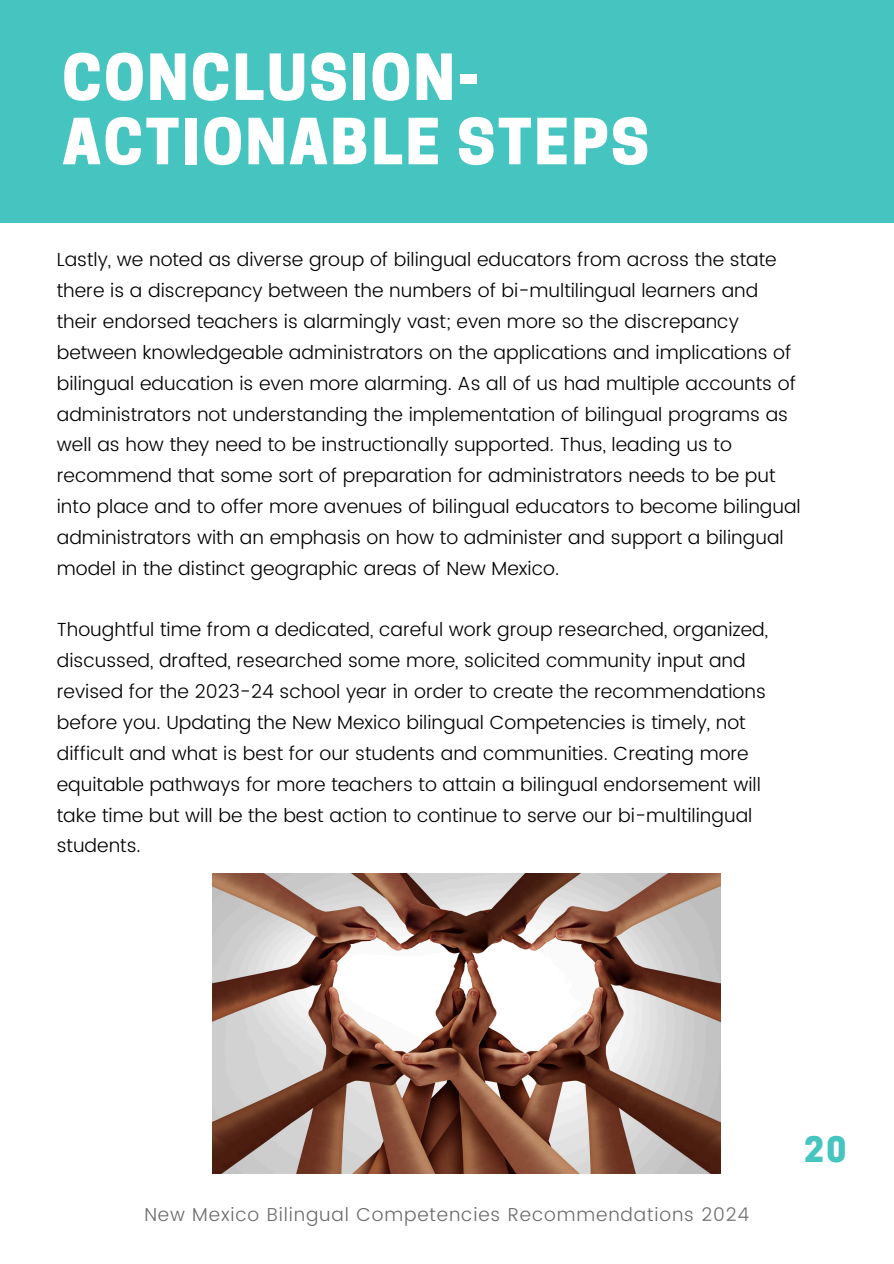
<style>
.page{position:relative;width:894px;height:1264px;background:#fff}
.page>*{position:absolute;margin:0;border:0;box-sizing:border-box;transform-origin:0 0}
.t1{font:800 59.55px/64.3px "Cooper Hewitt";letter-spacing:.04em;color:#fff}
.t2{font:800 33px "Cooper Hewitt";color:#46c4c0}
.t3{font:300 19.05px/30.9px "Poppins";color:#000}
.t4{font:300 18.75px "Poppins";letter-spacing:.045em;color:#6b6b6b}
</style>
<div class="page">
<div style="left:0;top:0;width:893px;height:222px;background:#46c4c0"></div>
<img style="left:212px;top:873px;width:508px;height:300px">
<p class="t1" style="left:62px;top:53px;width:588px">CONCLUSION-<br>ACTIONABLE STEPS</p>
<h1 class="t3" style="left:57px;top:244px;width:745px">Lastly, we noted as diverse group of bilingual educators from across the state there is a discrepancy between the numbers of bi-multilingual learners and their endorsed teachers is alarmingly vast; even more so the discrepancy between knowledgeable administrators on the applications and implications of bilingual education is even more alarming. As all of us had multiple accounts of administrators not understanding the implementation of bilingual programs as well as how they need to be instructionally supported. Thus, leading us to recommend that some sort of preparation for administrators needs to be put into place and to offer more avenues of bilingual educators to become bilingual administrators with an emphasis on how to administer and support a bilingual model in the distinct geographic areas of New Mexico.</h1>
<p class="t3" style="left:57px;top:614px;width:712px">Thoughtful time from a dedicated, careful work group researched, organized, discussed, drafted, researched some more, solicited community input and revised for the 2023-24 school year in order to create the recommendations before you. Updating the New Mexico bilingual Competencies is timely, not difficult and what is best for our students and communities. Creating more equitable pathways for more teachers to attain a bilingual endorsement will take time but will be the best action to continue to serve our bi-multilingual students.</p>
<p class="t4" style="left:144px;top:1203px;width:606px">New Mexico Bilingual Competencies Recommendations 2024</p>
<p class="t2" style="left:804px;top:1136px;width:43px">20</p>
</div>
